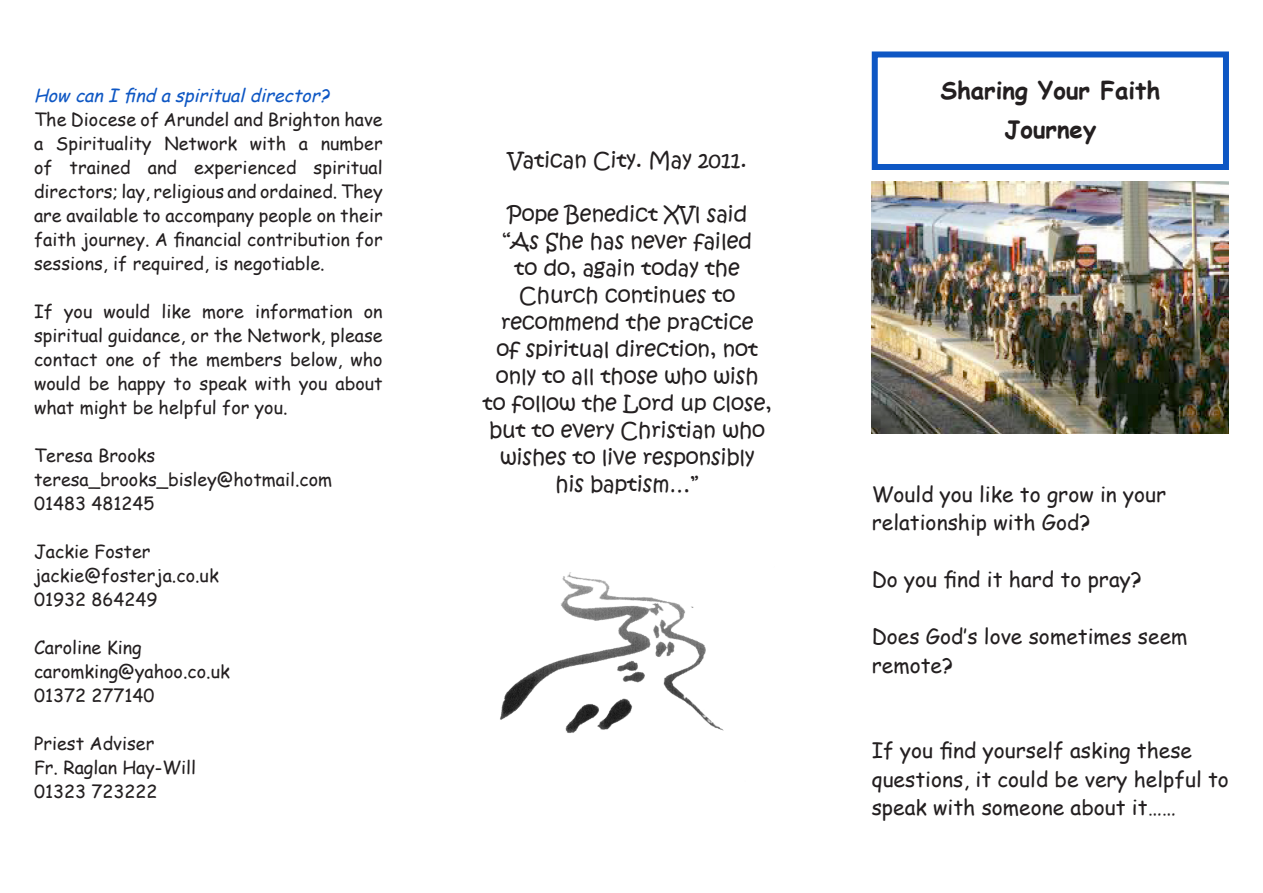
<style>
.page{position:relative;width:1263px;height:893px;background:#fff}
.page>*{position:absolute;margin:0;border:0;box-sizing:border-box;transform-origin:0 0}
.t1{font:700 24px "Comic Sans MS";color:#231f20}
.t2{font:21px "Kristen ITC";color:#231f20}
.t3{font:21px/28.5px "Comic Sans MS";color:#231f20}
.t4{font:18px/24px "Comic Sans MS";color:#231f20;text-align:justify}
.t5{font:italic 18px "Comic Sans MS";color:#0e57c4}
</style>
<div class="page">
<img style="left:872px;top:181px;width:357px;height:253px">
<img style="left:500px;top:572px;width:224px;height:161px">
<div style="left:872px;top:51px;width:357px;height:119px;border:6px solid #0e57c4"></div>
<p class="t5" style="left:34px;top:82px;width:302px">How canIfind aspiritualdirector?</p>
<p class="t4" style="left:34px;top:107px;width:350px">The Diocese of Arundel and Brighton have a Spirituality Network with a number of trained and experienced spiritual directors; lay, religious and ordained. They are available to accompany people on their faith journey. A financial contribution for sessions, if required, is negotiable.</p>
<p class="t4" style="left:34px;top:299px;width:350px">If you would like more information on spiritual guidance, or the Network, please contact one of the members below, who would be happy to speak with you about what might be helpful for you.</p>
<p class="t4" style="left:34px;top:443px;width:123px">Teresa Brooks</p>
<p class="t4" style="left:34px;top:467px;width:300px">teresa_brooks_bisley@hotmail.com</p>
<p class="t4" style="left:34px;top:491px;width:122px">01483 481245</p>
<p class="t4" style="left:34px;top:539px;width:118px">Jackie Foster</p>
<p class="t4" style="left:34px;top:563px;width:186px">jackie@fosterja.co.uk<br>01932 864249</p>
<p class="t4" style="left:34px;top:635px;width:109px">Caroline King</p>
<p class="t4" style="left:34px;top:659px;width:197px">caromking@yahoo.co.uk</p>
<p class="t4" style="left:34px;top:683px;width:122px">01372 277140</p>
<p class="t4" style="left:34px;top:731px;width:122px">Priest Adviser</p>
<p class="t4" style="left:34px;top:755px;width:163px">Fr. Raglan Hay-Will</p>
<p class="t4" style="left:34px;top:779px;width:125px">01323 723222</p>
<p class="t2" style="left:508px;top:147px;width:241px">Vatican City. May 2011.</p>
<p class="t2" style="left:507px;top:201px;width:242px">Pope Benedict XVl said</p>
<p class="t2" style="left:502px;top:228px;width:251px">“As She has never failed</p>
<p class="t2" style="left:515px;top:255px;width:227px">to do, again today the</p>
<p class="t2" style="left:519px;top:282px;width:218px">Church continues to</p>
<p class="t2" style="left:501px;top:309px;width:254px">recommend the practice</p>
<p class="t2" style="left:496px;top:336px;width:263px">of spiritual direction, not</p>
<p class="t2" style="left:496px;top:363px;width:264px">only to all those who wish</p>
<p class="t2" style="left:483px;top:390px;width:290px">to follow the Lord up close,</p>
<p class="t2" style="left:489px;top:417px;width:277px">but to every Christian who</p>
<p class="t2" style="left:500px;top:444px;width:256px">wishes to live responsibly</p>
<p class="t2" style="left:555px;top:471px;width:145px">his baptism…”</p>
<p class="t1" style="left:940px;top:72px;width:221px">Sharing Your Faith</p>
<p class="t1" style="left:1004px;top:111px;width:93px">Journey</p>
<p class="t3" style="left:872px;top:479px;width:296px">Would you like to grow in your relationship with God?</p>
<p class="t3" style="left:872px;top:564px;width:271px">Do you find it hard to pray?</p>
<p class="t3" style="left:872px;top:621px;width:317px">Does God’s love sometimes seem remote?</p>
<p class="t3" style="left:872px;top:735px;width:359px">If you find yourself asking these questions, it could be very helpful to speak with someone about it……</p>
</div>
